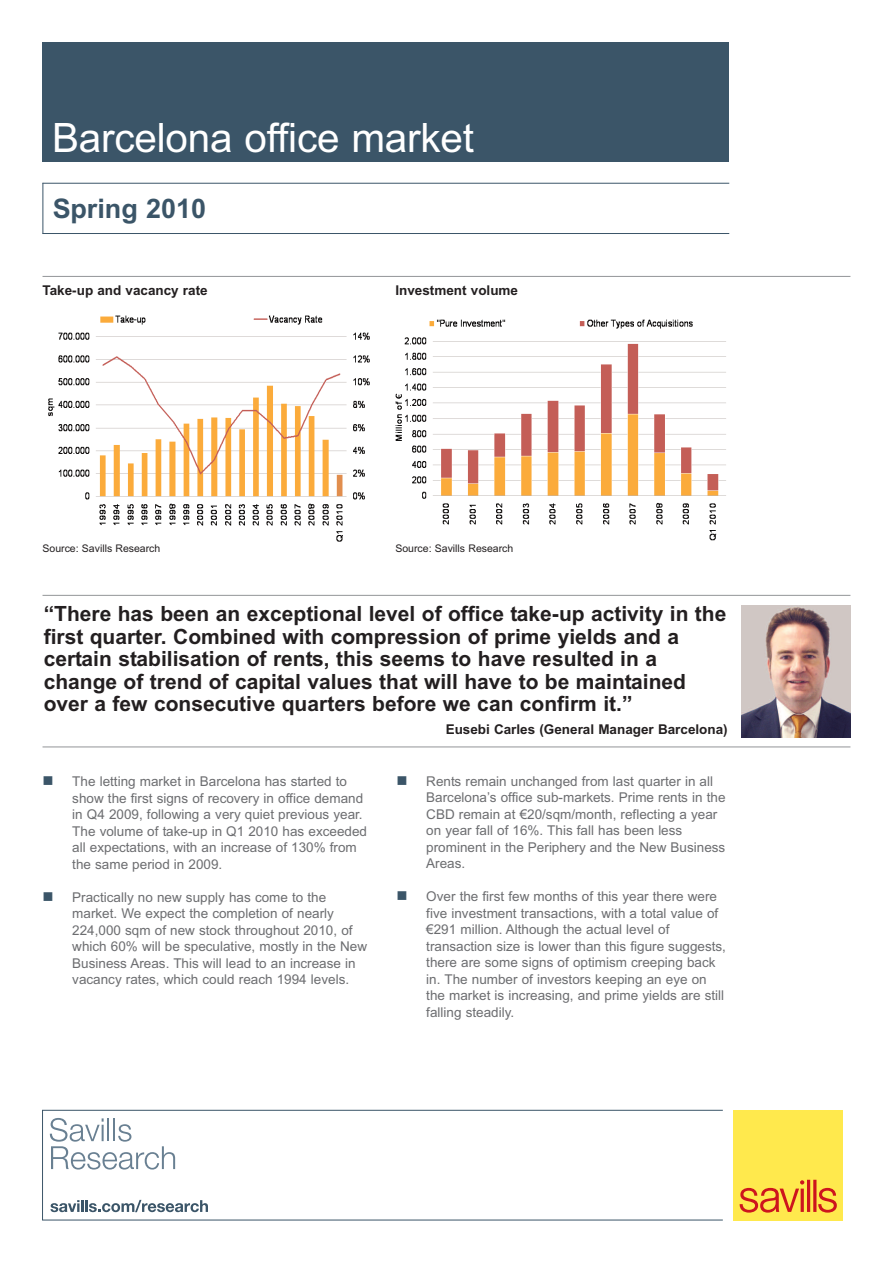
<style>
.page{position:relative;width:893px;height:1263px;background:#fff}
.page>*{position:absolute;margin:0;border:0;box-sizing:border-box;transform-origin:0 0}
.t1{font:40.5px "Arial";letter-spacing:-.005em;color:#fff}
.t2{font:700 27px "Arial";color:#3b5568}
.t3{font:700 21px/22.5px "Arial";color:#231f20}
.t4{font:13.5px/16.5px "Arial";color:#6c6d70}
.t5{font:700 13.5px "Arial";color:#231f20}
.t6{font:10.5px "Arial";color:#231f20}
</style>
<div class="page">
<div style="left:42px;top:1110px;width:681px;height:110px;border:1px solid #3b5568"></div>
<svg style="left:50px;top:1118px;width:125px;height:51px"></svg>
<div style="left:733px;top:1110px;width:110px;height:110px;background:#ffe94d"></div>
<svg style="left:740px;top:1180px;width:97px;height:32px"></svg>
<svg style="left:50px;top:1200px;width:158px;height:12px"></svg>
<hr style="left:43px;top:595px;width:807px;height:1px;background:#939598">
<hr style="left:43px;top:276px;width:807px;height:1px;background:#939598">
<hr style="left:43px;top:746px;width:807px;height:1px;background:#939598">
<div style="left:43px;top:43px;width:686px;height:119px;background:#3b5568"></div>
<hr style="left:43px;top:183px;width:1px;height:51px;background:#3b5568">
<hr style="left:43px;top:183px;width:686px;height:1px;background:#3b5568">
<hr style="left:43px;top:233px;width:686px;height:1px;background:#3b5568">
<img style="left:395px;top:319px;width:331px;height:222px">
<img style="left:48px;top:315px;width:322px;height:227px">
<img style="left:741px;top:606px;width:110px;height:131px">
<h1 class="t1" style="left:52px;top:114px;width:424px">Barcelona office market</h1>
<h2 class="t2" style="left:53px;top:193px;width:155px">Spring 2010</h2>
<p class="t5" style="left:43px;top:282px;width:167px">Take-up and vacancy rate</p>
<p class="t5" style="left:395px;top:283px;width:124px">Investment volume</p>
<p class="t6" style="left:43px;top:542px;width:119px">Source: Savills Research</p>
<p class="t6" style="left:395px;top:542px;width:119px">Source: Savills Research</p>
<p class="t3" style="left:44px;top:603px;width:684px">“There has been an exceptional level of office take-up activity in the first quarter. Combined with compression of prime yields and a certain stabilisation of rents, this seems to have resulted in a change of trend of capital values that will have to be maintained over a few consecutive quarters before we can confirm it.”</p>
<p class="t5" style="left:446px;top:721px;width:284px">Eusebi Carles (General Manager Barcelona)</p>
<p class="t4" style="left:72px;top:773px;width:296px">The letting market in Barcelona has started to show the first signs of recovery in office demand in Q4 2009, following a very quiet previous year.<br>The volume of take-up in Q1 2010 has exceeded all expectations, with an increase of 130% from the same period in 2009.</p>
<p class="t4" style="left:72px;top:889px;width:296px">Practically no new supply has come to the market. We expect the completion of nearly 224,000 sqm of new stock throughout 2010, of which 60% will be speculative, mostly in the New Business Areas. This will lead to an increase in vacancy rates, which could reach 1994 levels.</p>
<p class="t4" style="left:426px;top:773px;width:301px">Rents remain unchanged from last quarter in all Barcelona’s office sub-markets. Prime rents in the CBD remain at €20/sqm/month, reflecting a year on year fall of 16%. This fall has been less prominent in the Periphery and the New Business Areas.</p>
<p class="t4" style="left:426px;top:888px;width:301px">Over the first few months of this year there were five investment transactions, with a total value of €291 million. Although the actual level of transaction size is lower than this figure suggests, there are some signs of optimism creeping back in. The number of investors keeping an eye on the market is increasing, and prime yields are still falling steadily.</p>
</div>
